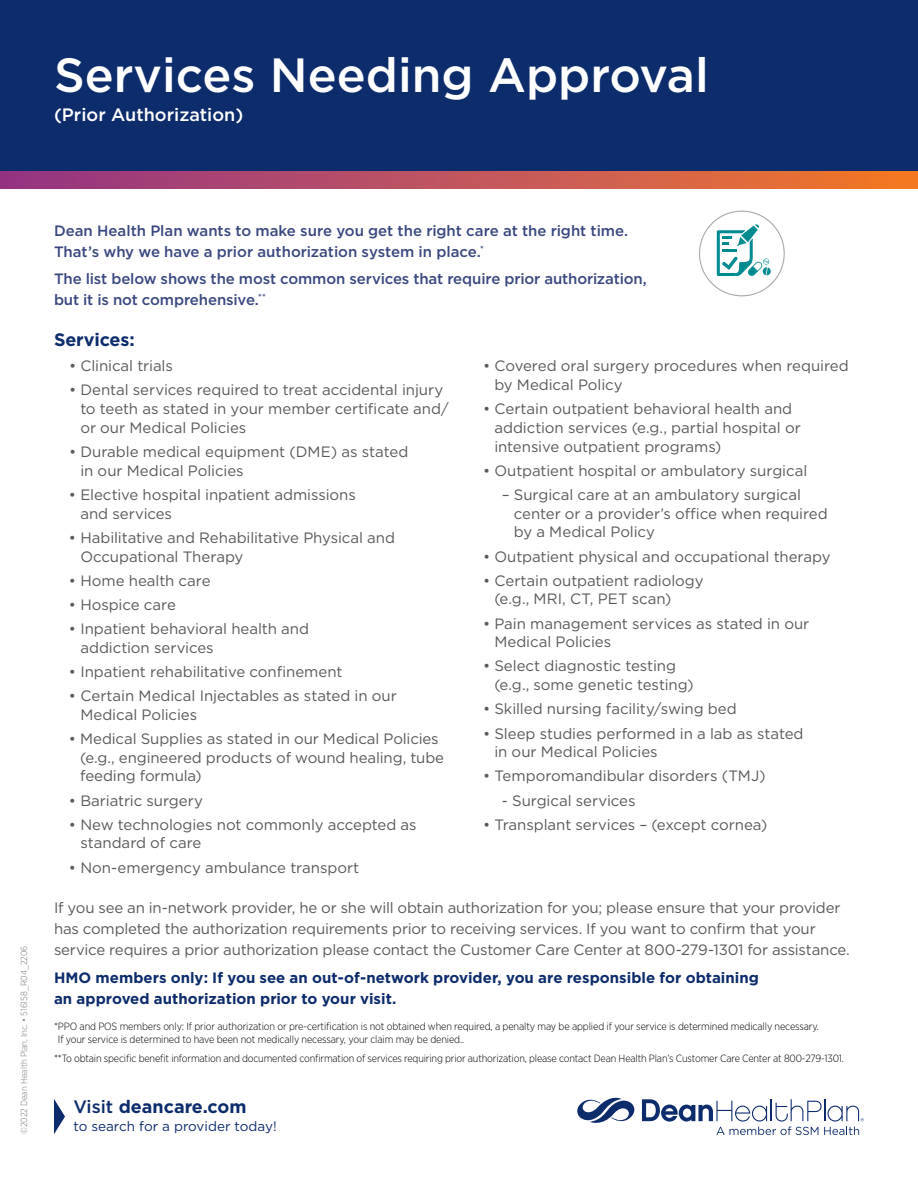
<style>
.page{position:relative;width:918px;height:1188px;background:#fff}
.page>*{position:absolute;margin:0;border:0;box-sizing:border-box;transform-origin:0 0}
.t1{font:500 48px "Gotham";color:#fff}
.t2{font:700 18px "Gotham";letter-spacing:-.005em;color:#0d2c6c}
.t3{font:500 18px "Gotham";color:#fff}
.t4{font:15px/18.8px "Gotham";letter-spacing:-.005em;color:#58595b}
.t5{font:500 15px/21px "Gotham";letter-spacing:-.01em;color:#394880}
.t6{font:700 15px/21px "Gotham";color:#0d2c6c}
.t7{font:13.5px "Gotham";color:#0d2c6c}
.t8{font:300 10.5px/12.6px "Gotham Narrow";letter-spacing:-.01em;color:#000}
.t9{font:300 9px "Gotham Narrow";color:#77787b}
.s1{font-weight:500}
</style>
<div class="page">
<div style="left:0;top:0;width:918px;height:176px;background:#0d2c6c"></div>
<div style="left:0;top:171px;width:918px;height:18px;background:linear-gradient(to right,#92338a,#f2782a)"></div>
<svg style="left:577px;top:1097px;width:58px;height:26px"></svg>
<svg style="left:642px;top:1099px;width:222px;height:36px"></svg>
<svg style="left:54px;top:1099px;width:11px;height:35px"></svg>
<svg style="left:717px;top:224px;width:54px;height:52px"></svg>
<h1 class="t1" style="left:54px;top:44px;width:656px">Services Needing Approval</h1>
<p class="t3" style="left:54px;top:102px;width:191px">(Prior Authorization)</p>
<p class="t9" style="left:18px;top:1134px;width:190px;rotate:-90deg">©2022 Dean Health Plan, Inc. • 516158_R04_2206</p>
<p class="t5" style="left:54px;top:220px;width:576px">Dean Health Plan wants to make sure you get the right care at the right time.<br>That’s why we have a prior authorization system in place.<sup>*</sup></p>
<p class="t5" style="left:54px;top:268px;width:594px">The list below shows the most common services that require prior authorization, but it is not comprehensive.<sup>**</sup></p>
<p class="t2" style="left:54px;top:327px;width:82px">Services:</p>
<p class="t4" style="left:69px;top:356px;width:105px">• Clinical trials</p>
<p class="t4" style="left:80px;top:380px;width:370px;text-indent:-11px">• Dental services required to treat accidental injury to teeth as stated in your member certificate and/ or our Medical Policies</p>
<p class="t4" style="left:80px;top:442px;width:329px;text-indent:-11px">• Durable medical equipment (DME) as stated in our Medical Policies</p>
<p class="t4" style="left:80px;top:485px;width:277px;text-indent:-11px">• Elective hospital inpatient admissions and services</p>
<p class="t4" style="left:80px;top:528px;width:316px;text-indent:-11px">• Habilitative and Rehabilitative Physical and<br>Occupational Therapy</p>
<p class="t4" style="left:69px;top:571px;width:143px">• Home health care</p>
<p class="t4" style="left:69px;top:595px;width:108px">• Hospice care</p>
<p class="t4" style="left:80px;top:619px;width:230px;text-indent:-11px">• Inpatient behavioral health and addiction services</p>
<p class="t4" style="left:69px;top:662px;width:275px">• Inpatient rehabilitative confinement</p>
<p class="t4" style="left:80px;top:686px;width:318px;text-indent:-11px">• Certain Medical Injectables as stated in our<br>Medical Policies</p>
<p class="t4" style="left:80px;top:729px;width:365px;text-indent:-11px">• Medical Supplies as stated in our Medical Policies (e.g., engineered products of wound healing, tube feeding formula)</p>
<p class="t4" style="left:69px;top:791px;width:136px">• Bariatric surgery</p>
<p class="t4" style="left:80px;top:815px;width:338px;text-indent:-11px">• New technologies not commonly accepted as standard of care</p>
<p class="t4" style="left:69px;top:858px;width:292px">• Non-emergency ambulance transport</p>
<p class="t4" style="left:494px;top:356px;width:356px;text-indent:-11px">• Covered oral surgery procedures when required by Medical Policy</p>
<p class="t4" style="left:494px;top:399px;width:308px;text-indent:-11px">• Certain outpatient behavioral health and addiction services (e.g., partial hospital or intensive outpatient programs)</p>
<p class="t4" style="left:483px;top:461px;width:326px">• Outpatient hospital or ambulatory surgical</p>
<p class="t4" style="left:514px;top:485px;width:315px;text-indent:-12px">– Surgical care at an ambulatory surgical center or a provider’s office when required by a Medical Policy</p>
<p class="t4" style="left:483px;top:547px;width:349px">• Outpatient physical and occupational therapy</p>
<p class="t4" style="left:494px;top:571px;width:211px;text-indent:-11px">• Certain outpatient radiology (e.g., MRI, CT, PET scan)</p>
<p class="t4" style="left:494px;top:614px;width:316px;text-indent:-11px">• Pain management services as stated in our<br>Medical Policies</p>
<p class="t4" style="left:494px;top:656px;width:201px;text-indent:-11px">• Select diagnostic testing (e.g., some genetic testing)</p>
<p class="t4" style="left:483px;top:699px;width:255px">• Skilled nursing facility/swing bed</p>
<p class="t4" style="left:494px;top:724px;width:311px;text-indent:-11px">• Sleep studies performed in a lab as stated in our Medical Policies</p>
<p class="t4" style="left:483px;top:766px;width:284px">• Temporomandibular disorders (TMJ)</p>
<p class="t4" style="left:502px;top:791px;width:135px">- Surgical services</p>
<p class="t4" style="left:483px;top:815px;width:286px">• Transplant services – (except cornea)</p>
<p class="t4" style="left:54px;top:897px;width:797px;line-height:21px">If you see an in-network provider, he or she will obtain authorization for you; please ensure that your provider has completed the authorization requirements prior to receiving services. If you want to confirm that your service requires a prior authorization please contact the Customer Care Center at 800-279-1301 for assistance.</p>
<p class="t6" style="left:54px;top:967px;width:706px">HMO members only: If you see an out-of-network provider, you are responsible for obtaining an approved authorization prior to your visit.</p>
<p class="t8" style="left:58px;top:1020px;width:763px;text-indent:-4px">*PPO and POS members only: If prior authorization or pre-certification is not obtained when required, a penalty may be applied if your service is determined medically necessary.<br>If your service is determined to have been not medically necessary, your claim may be denied..</p>
<p class="t8" style="left:54px;top:1052px;width:792px">**To obtain specific benefit information and documented confirmation of services requiring prior authorization, please contact Dean Health Plan’s Customer Care Center at 800-279-1301.</p>
<p class="t2" style="left:73px;top:1095px;width:175px"><span class="s1">Visit</span> deancare.com</p>
<p class="t7" style="left:73px;top:1118px;width:205px">to search for a provider today!</p>
</div>
